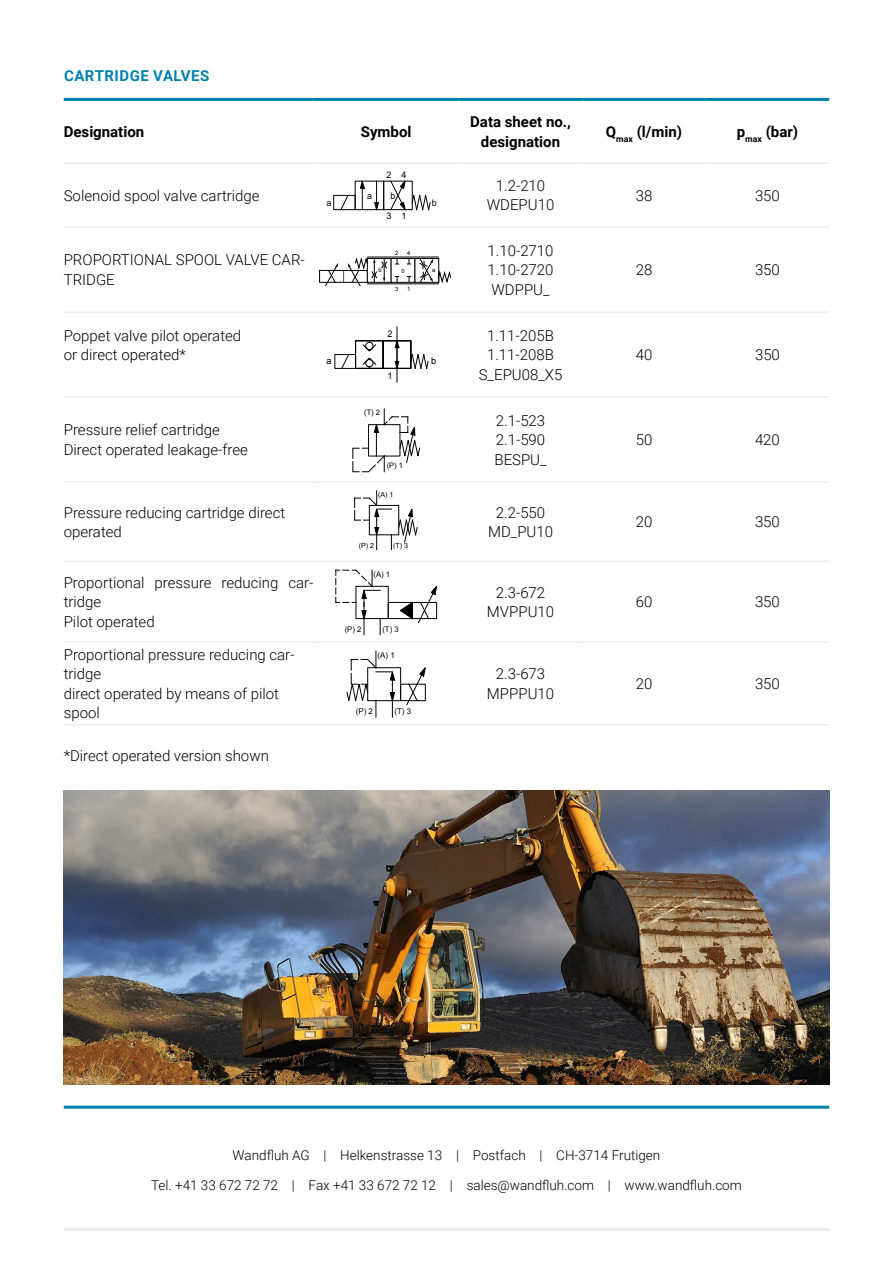
<style>
.page{position:relative;width:893px;height:1263px;background:#fff}
.page>*{position:absolute;margin:0;border:0;box-sizing:border-box;transform-origin:0 0}
.t1{font:300 15px/19.5px "Roboto";color:#000}
.t2{font:700 15px/19.5px "Roboto";color:#000;text-align:center}
.t3{font:700 15px "Roboto";letter-spacing:.035em;color:#0081ad}
.t4{font:300 13.5px "Roboto";color:#000}
.t5{font:9.3px "Arial";color:#000}
.t6{font:9.15px "Arial";color:#000}
.t7{font:9px "Arial";color:#000}
.t8{font:7.95px "Arial";color:#000}
.t9{font:7.8px "Arial";color:#000}
.t10{font:7.5px "Arial";color:#000}
.t11{font:7.05px "Arial";color:#000}
.t12{font:5.85px "Arial";color:#000}
</style>
<div class="page">
<hr style="left:64px;top:1106px;width:765px;height:3px;background:#0081ad">
<hr style="left:64px;top:1228px;width:765px;height:3px;background:#ededed">
<hr style="left:64px;top:162px;width:250px;height:2px;background:#ededed">
<hr style="left:314px;top:162px;width:145px;height:2px;background:#ededed">
<hr style="left:459px;top:162px;width:123px;height:2px;background:#ededed">
<hr style="left:582px;top:162px;width:124px;height:2px;background:#ededed">
<hr style="left:706px;top:162px;width:123px;height:2px;background:#ededed">
<hr style="left:64px;top:226px;width:250px;height:2px;background:#ededed">
<hr style="left:314px;top:226px;width:145px;height:2px;background:#ededed">
<hr style="left:459px;top:226px;width:123px;height:2px;background:#ededed">
<hr style="left:582px;top:226px;width:124px;height:2px;background:#ededed">
<hr style="left:706px;top:226px;width:123px;height:2px;background:#ededed">
<hr style="left:64px;top:311px;width:250px;height:2px;background:#ededed">
<hr style="left:314px;top:311px;width:145px;height:2px;background:#ededed">
<hr style="left:459px;top:311px;width:123px;height:2px;background:#ededed">
<hr style="left:582px;top:311px;width:124px;height:2px;background:#ededed">
<hr style="left:706px;top:311px;width:123px;height:2px;background:#ededed">
<hr style="left:64px;top:396px;width:250px;height:2px;background:#ededed">
<hr style="left:314px;top:396px;width:145px;height:2px;background:#ededed">
<hr style="left:459px;top:396px;width:123px;height:2px;background:#ededed">
<hr style="left:582px;top:396px;width:124px;height:2px;background:#ededed">
<hr style="left:706px;top:396px;width:123px;height:2px;background:#ededed">
<hr style="left:64px;top:481px;width:250px;height:2px;background:#ededed">
<hr style="left:314px;top:481px;width:145px;height:2px;background:#ededed">
<hr style="left:459px;top:481px;width:123px;height:2px;background:#ededed">
<hr style="left:582px;top:481px;width:124px;height:2px;background:#ededed">
<hr style="left:706px;top:481px;width:123px;height:2px;background:#ededed">
<hr style="left:64px;top:561px;width:250px;height:1px;background:#ededed">
<hr style="left:314px;top:561px;width:145px;height:1px;background:#ededed">
<hr style="left:459px;top:561px;width:123px;height:1px;background:#ededed">
<hr style="left:582px;top:561px;width:124px;height:1px;background:#ededed">
<hr style="left:706px;top:561px;width:123px;height:1px;background:#ededed">
<hr style="left:64px;top:641px;width:250px;height:2px;background:#ededed">
<hr style="left:314px;top:641px;width:145px;height:2px;background:#ededed">
<hr style="left:459px;top:641px;width:123px;height:2px;background:#ededed">
<hr style="left:582px;top:641px;width:124px;height:2px;background:#ededed">
<hr style="left:706px;top:641px;width:123px;height:2px;background:#ededed">
<hr style="left:64px;top:724px;width:250px;height:1px;background:#ededed">
<hr style="left:314px;top:724px;width:145px;height:1px;background:#ededed">
<hr style="left:459px;top:724px;width:123px;height:1px;background:#ededed">
<hr style="left:582px;top:724px;width:124px;height:1px;background:#ededed">
<hr style="left:706px;top:724px;width:123px;height:1px;background:#ededed">
<hr style="left:64px;top:98px;width:250px;height:3px;background:#0081ad">
<hr style="left:314px;top:98px;width:145px;height:3px;background:#0081ad">
<hr style="left:459px;top:98px;width:123px;height:3px;background:#0081ad">
<hr style="left:582px;top:98px;width:124px;height:3px;background:#0081ad">
<hr style="left:706px;top:98px;width:123px;height:3px;background:#0081ad">
<div style="left:333px;top:195px;width:22px;height:15px;border:1px solid #000"></div>
<svg style="left:340px;top:195px;width:9px;height:15px"></svg>
<div style="left:355px;top:181px;width:29px;height:29px;border:1px solid #000"></div>
<div style="left:383px;top:181px;width:30px;height:29px;border:1px solid #000"></div>
<svg style="left:360px;top:180px;width:5px;height:30px"></svg>
<svg style="left:374px;top:181px;width:5px;height:29px"></svg>
<svg style="left:390px;top:180px;width:41px;height:31px"></svg>
<div style="left:391px;top:258px;width:24px;height:24px;border:1px solid #000"></div>
<svg style="left:419px;top:258px;width:32px;height:25px"></svg>
<svg style="left:347px;top:258px;width:40px;height:29px"></svg>
<hr style="left:367px;top:257px;width:72px;height:1px;background:#000">
<hr style="left:367px;top:284px;width:72px;height:1px;background:#000">
<svg style="left:395px;top:258px;width:4px;height:7px"></svg>
<svg style="left:407px;top:258px;width:4px;height:7px"></svg>
<svg style="left:395px;top:276px;width:4px;height:6px"></svg>
<svg style="left:407px;top:276px;width:4px;height:6px"></svg>
<div style="left:319px;top:270px;width:25px;height:12px;background:#fff;border:1px solid #000"></div>
<svg style="left:325px;top:263px;width:13px;height:23px"></svg>
<div style="left:355px;top:340px;width:29px;height:29px;border:1px solid #000"></div>
<svg style="left:342px;top:356px;width:7px;height:11px"></svg>
<div style="left:334px;top:354px;width:22px;height:15px;border:1px solid #000"></div>
<svg style="left:362px;top:327px;width:67px;height:55px"></svg>
<svg style="left:352px;top:409px;width:68px;height:63px"></svg>
<div style="left:369px;top:505px;width:30px;height:30px;border:1px solid #000"></div>
<svg style="left:398px;top:507px;width:20px;height:36px"></svg>
<svg style="left:354px;top:491px;width:38px;height:58px"></svg>
<svg style="left:399px;top:586px;width:39px;height:37px"></svg>
<div style="left:356px;top:586px;width:32px;height:33px;border:1px solid #000"></div>
<div style="left:388px;top:602px;width:25px;height:17px;border:1px solid #000"></div>
<svg style="left:336px;top:569px;width:45px;height:66px"></svg>
<div style="left:400px;top:684px;width:26px;height:17px;border:1px solid #000"></div>
<svg style="left:406px;top:667px;width:20px;height:39px"></svg>
<div style="left:367px;top:667px;width:34px;height:34px;border:1px solid #000"></div>
<svg style="left:346px;top:651px;width:49px;height:66px"></svg>
<img style="left:64px;top:791px;width:765px;height:293px">
<p class="t3" style="left:64px;top:65px;width:147px">CARTRIDGE VALVES</p>
<p class="t2" style="left:64px;top:121px;width:82px">Designation</p>
<p class="t2" style="left:361px;top:121px;width:52px">Symbol</p>
<p class="t2" style="left:470px;top:112px;width:102px">Data sheet no., designation</p>
<p class="t2" style="left:606px;top:121px;width:78px">Q<sub>max</sub> (l/min)</p>
<p class="t2" style="left:737px;top:121px;width:63px">p<sub>max</sub> (bar)</p>
<p class="t1" style="left:64px;top:185px;width:197px">Solenoid spool valve cartridge</p>
<p class="t7" style="left:367px;top:189px;width:7px">a</p>
<p class="t7" style="left:390px;top:189px;width:7px">b</p>
<p class="t7" style="left:387px;top:169px;width:21px">2 4</p>
<p class="t7" style="left:387px;top:209px;width:21px">3 1</p>
<p class="t1" style="left:487px;top:175px;width:69px;text-align:center">1.2-210<br>WDEPU10</p>
<p class="t1" style="left:636px;top:185px;width:18px">38</p>
<p class="t1" style="left:755px;top:185px;width:26px">350</p>
<p class="t7" style="left:326px;top:196px;width:7px">a</p>
<p class="t7" style="left:432px;top:196px;width:7px">b</p>
<p class="t1" style="left:64px;top:250px;width:243px">PROPORTIONAL SPOOL VALVE CAR-<br>TRIDGE</p>
<p class="t12" style="left:395px;top:249px;width:5px">2</p>
<p class="t12" style="left:407px;top:249px;width:5px">4</p>
<p class="t12" style="left:378px;top:266px;width:5px">b</p>
<p class="t12" style="left:401px;top:267px;width:5px">0</p>
<p class="t12" style="left:432px;top:266px;width:5px">a</p>
<p class="t12" style="left:395px;top:285px;width:5px">3</p>
<p class="t12" style="left:407px;top:285px;width:5px">1</p>
<p class="t1" style="left:64px;top:325px;width:179px">Poppet valve pilot operated or direct operated*</p>
<p class="t6" style="left:388px;top:328px;width:7px">2</p>
<p class="t6" style="left:388px;top:369px;width:7px">1</p>
<p class="t5" style="left:327px;top:355px;width:7px">a</p>
<p class="t5" style="left:431px;top:355px;width:7px">b</p>
<p class="t1" style="left:64px;top:420px;width:186px">Pressure relief cartridge<br>Direct operated leakage-free</p>
<p class="t1" style="left:64px;top:502px;width:223px">Pressure reducing cartridge direct operated</p>
<p class="t1" style="left:64px;top:572px;width:251px">Proportional pressure reducing car&shy;tridge<br>Pilot operated</p>
<p class="t1" style="left:64px;top:644px;width:232px">Proportional pressure reducing car&shy;tridge<br>direct operated by means of pilot spool</p>
<p class="t1" style="left:64px;top:745px;width:207px">*Direct operated version shown</p>
<p class="t10" style="left:364px;top:408px;width:17px">(T) 2</p>
<p class="t10" style="left:387px;top:460px;width:18px">(P) 1</p>
<p class="t11" style="left:378px;top:489px;width:17px">(A) 1</p>
<p class="t11" style="left:359px;top:541px;width:17px">(P) 2</p>
<p class="t11" style="left:393px;top:541px;width:16px">(T) 3</p>
<p class="t9" style="left:373px;top:569px;width:18px">(A) 1</p>
<p class="t9" style="left:345px;top:624px;width:18px">(P) 2</p>
<p class="t9" style="left:382px;top:624px;width:18px">(T) 3</p>
<p class="t8" style="left:378px;top:650px;width:19px">(A) 1</p>
<p class="t8" style="left:356px;top:706px;width:19px">(P) 2</p>
<p class="t8" style="left:394px;top:706px;width:18px">(T) 3</p>
<p class="t1" style="left:487px;top:240px;width:68px;text-align:justify">1.10-2710<br>1.10-2720<br>WDPPU_</p>
<p class="t1" style="left:479px;top:325px;width:85px;text-align:center">1.11-205B<br>1.11-208B<br>S_EPU08_X5</p>
<p class="t1" style="left:494px;top:410px;width:54px;text-align:justify">2.1-523<br>2.1-590<br>BESPU_</p>
<p class="t1" style="left:636px;top:259px;width:18px">28</p>
<p class="t1" style="left:755px;top:259px;width:26px">350</p>
<p class="t1" style="left:636px;top:345px;width:18px">40</p>
<p class="t1" style="left:755px;top:345px;width:26px">350</p>
<p class="t1" style="left:636px;top:430px;width:18px">50</p>
<p class="t1" style="left:755px;top:430px;width:26px">420</p>
<p class="t1" style="left:488px;top:502px;width:66px;text-align:center">2.2-550<br>MD_PU10</p>
<p class="t1" style="left:636px;top:512px;width:18px">20</p>
<p class="t1" style="left:755px;top:512px;width:26px">350</p>
<p class="t1" style="left:487px;top:582px;width:69px;text-align:center">2.3-672<br>MVPPU10</p>
<p class="t1" style="left:636px;top:592px;width:18px">60</p>
<p class="t1" style="left:755px;top:592px;width:26px">350</p>
<p class="t1" style="left:487px;top:664px;width:69px;text-align:center">2.3-673<br>MPPPU10</p>
<p class="t1" style="left:636px;top:673px;width:18px">20</p>
<p class="t1" style="left:755px;top:673px;width:26px">350</p>
<p class="t4" style="left:233px;top:1146px;width:429px">Wandfluh AG | Helkenstrasse 13 | Postfach | CH-3714 Frutigen</p>
<p class="t4" style="left:151px;top:1176px;width:592px">Tel. +41 33 672 72 72 | Fax +41 33 672 72 12 | sales@wandfluh.com | www.wandfluh.com</p>
</div>
